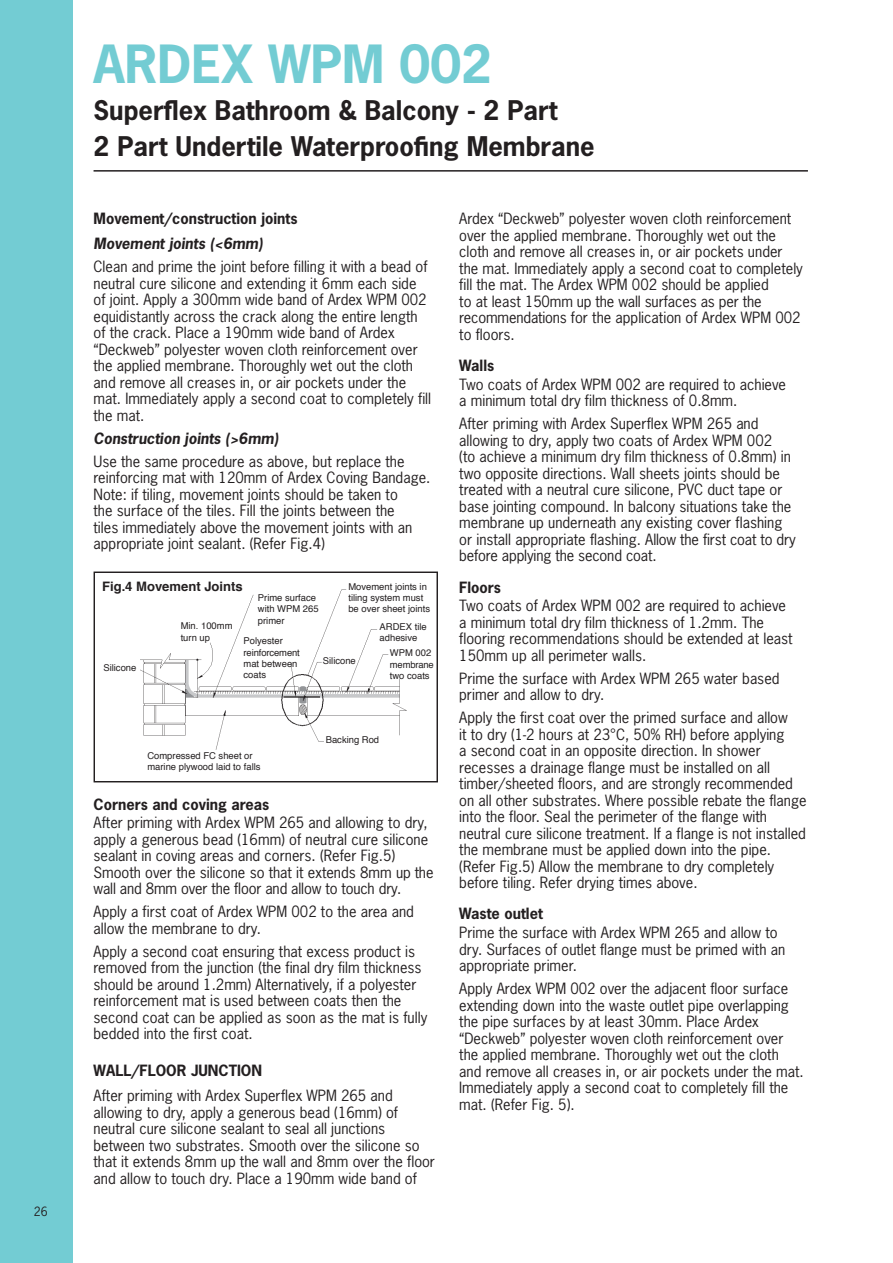
<style>
.page{position:relative;width:893px;height:1263px;background:#fff}
.page>*{position:absolute;margin:0;border:0;box-sizing:border-box;transform-origin:0 0}
.t1{font:700 49.5px "News Gothic";color:#73ccd3}
.t2{font:700 25.5px/36px "News Gothic";color:#231f20}
.t3{font:14.7px/16.5px "News Gothic";color:#231f20}
.t4{font:700 14.7px "News Gothic";color:#231f20}
.t5{font:italic 700 14.7px "News Gothic";color:#231f20}
.t6{font:700 13.05px "Helvetica";color:#231f20}
.t7{font:12px "News Gothic";color:#231f20}
.t8{font:9.45px/11.2px "Helvetica";color:#231f20}
</style>
<div class="page">
<div style="left:0;top:0;width:72px;height:1263px;background:#73ccd3"></div>
<hr style="left:94px;top:170px;width:714px;height:2px;background:#231f20">
<div style="left:94px;top:571px;width:344px;height:211px;border:1px solid #231f20"></div>
<img style="left:141px;top:589px;width:266px;height:161px">
<p class="t7" style="left:34px;top:1204px;width:15px">26</p>
<h1 class="t1" style="left:94px;top:32px;width:400px">ARDEX WPM 002</h1>
<h2 class="t2" style="left:94px;top:92px;width:503px">Superflex Bathroom &amp; Balcony - 2 Part<br>2 Part Undertile Waterproofing Membrane</h2>
<p class="t4" style="left:94px;top:209px;width:205px">Movement/construction joints</p>
<p class="t5" style="left:94px;top:234px;width:171px">Movement joints (&lt;6mm)</p>
<p class="t3" style="left:94px;top:258px;width:339px">Clean and prime the joint before filling it with a bead of neutral cure silicone and extending it 6mm each side of joint. Apply a 300mm wide band of Ardex WPM 002 equidistantly across the crack along the entire length of the crack. Place a 190mm wide band of Ardex “Deckweb” polyester woven cloth reinforcement over the applied membrane. Thoroughly wet out the cloth and remove all creases in, or air pockets under the mat. Immediately apply a second coat to completely fill the mat.</p>
<p class="t5" style="left:94px;top:428px;width:187px">Construction joints (&gt;6mm)</p>
<p class="t3" style="left:94px;top:453px;width:338px">Use the same procedure as above, but replace the reinforcing mat with 120mm of Ardex Coving Bandage.<br>Note: if tiling, movement joints should be taken to<br>the surface of the tiles. Fill the joints between the<br>tiles immediately above the movement joints with an appropriate joint sealant. (Refer Fig.4)</p>
<p class="t6" style="left:102px;top:575px;width:142px">Fig.4 Movement Joints</p>
<p class="t8" style="left:348px;top:580px;width:83px">Movement joints in tiling system must be over sheet joints</p>
<p class="t8" style="left:380px;top:620px;width:49px">ARDEX tile adhesive</p>
<p class="t8" style="left:390px;top:647px;width:45px">WPM 002 membrane two coats</p>
<p class="t8" style="left:258px;top:592px;width:62px">Prime surface with WPM 265 primer</p>
<p class="t8" style="left:244px;top:635px;width:58px">Polyester reinforcement mat between coats</p>
<p class="t8" style="left:181px;top:620px;width:53px">Min. 100mm turn up</p>
<p class="t8" style="left:323px;top:655px;width:34px">Silicone</p>
<p class="t8" style="left:103px;top:662px;width:34px">Silicone</p>
<p class="t8" style="left:147px;top:749px;width:115px">Compressed FC sheet or marine plywood laid to falls</p>
<p class="t8" style="left:326px;top:734px;width:55px">Backing Rod</p>
<p class="t4" style="left:94px;top:794px;width:177px">Corners and coving areas</p>
<p class="t3" style="left:94px;top:814px;width:341px">After priming with Ardex WPM 265 and allowing to dry, apply a generous bead (16mm) of neutral cure silicone sealant in coving areas and corners. (Refer Fig.5)<br>Smooth over the silicone so that it extends 8mm up the wall and 8mm over the floor and allow to touch dry.</p>
<p class="t3" style="left:94px;top:903px;width:322px">Apply a first coat of Ardex WPM 002 to the area and allow the membrane to dry.</p>
<p class="t3" style="left:94px;top:943px;width:335px">Apply a second coat ensuring that excess product is removed from the junction (the final dry film thickness should be around 1.2mm) Alternatively, if a polyester reinforcement mat is used between coats then the second coat can be applied as soon as the mat is fully bedded into the first coat.</p>
<p class="t4" style="left:94px;top:1061px;width:170px">WALL/FLOOR JUNCTION</p>
<p class="t3" style="left:94px;top:1087px;width:343px">After priming with Ardex Superflex WPM 265 and allowing to dry, apply a generous bead (16mm) of neutral cure silicone sealant to seal all junctions between two substrates. Smooth over the silicone so that it extends 8mm up the wall and 8mm over the floor and allow to touch dry. Place a 190mm wide band of</p>
<p class="t3" style="left:459px;top:210px;width:345px">Ardex “Deckweb” polyester woven cloth reinforcement over the applied membrane. Thoroughly wet out the cloth and remove all creases in, or air pockets under the mat. Immediately apply a second coat to completely fill the mat. The Ardex WPM 002 should be applied<br>to at least 150mm up the wall surfaces as per the recommendations for the application of Ardex WPM 002 to floors.</p>
<p class="t4" style="left:459px;top:356px;width:37px">Walls</p>
<p class="t3" style="left:459px;top:376px;width:328px">Two coats of Ardex WPM 002 are required to achieve a minimum total dry film thickness of 0.8mm.</p>
<p class="t3" style="left:459px;top:415px;width:338px">After priming with Ardex Superflex WPM 265 and allowing to dry, apply two coats of Ardex WPM 002<br>(to achieve a minimum dry film thickness of 0.8mm) in two opposite directions. Wall sheets joints should be treated with a neutral cure silicone, PVC duct tape or base jointing compound. In balcony situations take the membrane up underneath any existing cover flashing or install appropriate flashing. Allow the first coat to dry before applying the second coat.</p>
<p class="t4" style="left:459px;top:577px;width:43px">Floors</p>
<p class="t3" style="left:459px;top:597px;width:335px">Two coats of Ardex WPM 002 are required to achieve a minimum total dry film thickness of 1.2mm. The flooring recommendations should be extended at least 150mm up all perimeter walls.</p>
<p class="t3" style="left:459px;top:670px;width:322px">Prime the surface with Ardex WPM 265 water based primer and allow to dry.</p>
<p class="t3" style="left:459px;top:709px;width:349px">Apply the first coat over the primed surface and allow<br>it to dry (1-2 hours at 23°C, 50% RH) before applying<br>a second coat in an opposite direction. In shower recesses a drainage flange must be installed on all timber/sheeted floors, and are strongly recommended on all other substrates. Where possible rebate the flange into the floor. Seal the perimeter of the flange with neutral cure silicone treatment. If a flange is not installed the membrane must be applied down into the pipe. (Refer Fig.5) Allow the membrane to dry completely before tiling. Refer drying times above.</p>
<p class="t4" style="left:459px;top:904px;width:85px">Waste outlet</p>
<p class="t3" style="left:459px;top:924px;width:327px">Prime the surface with Ardex WPM 265 and allow to dry. Surfaces of outlet flange must be primed with an appropriate primer.</p>
<p class="t3" style="left:459px;top:980px;width:346px">Apply Ardex WPM 002 over the adjacent floor surface extending down into the waste outlet pipe overlapping the pipe surfaces by at least 30mm. Place Ardex “Deckweb” polyester woven cloth reinforcement over the applied membrane. Thoroughly wet out the cloth and remove all creases in, or air pockets under the mat.<br>Immediately apply a second coat to completely fill the mat. (Refer Fig. 5).</p>
</div>
